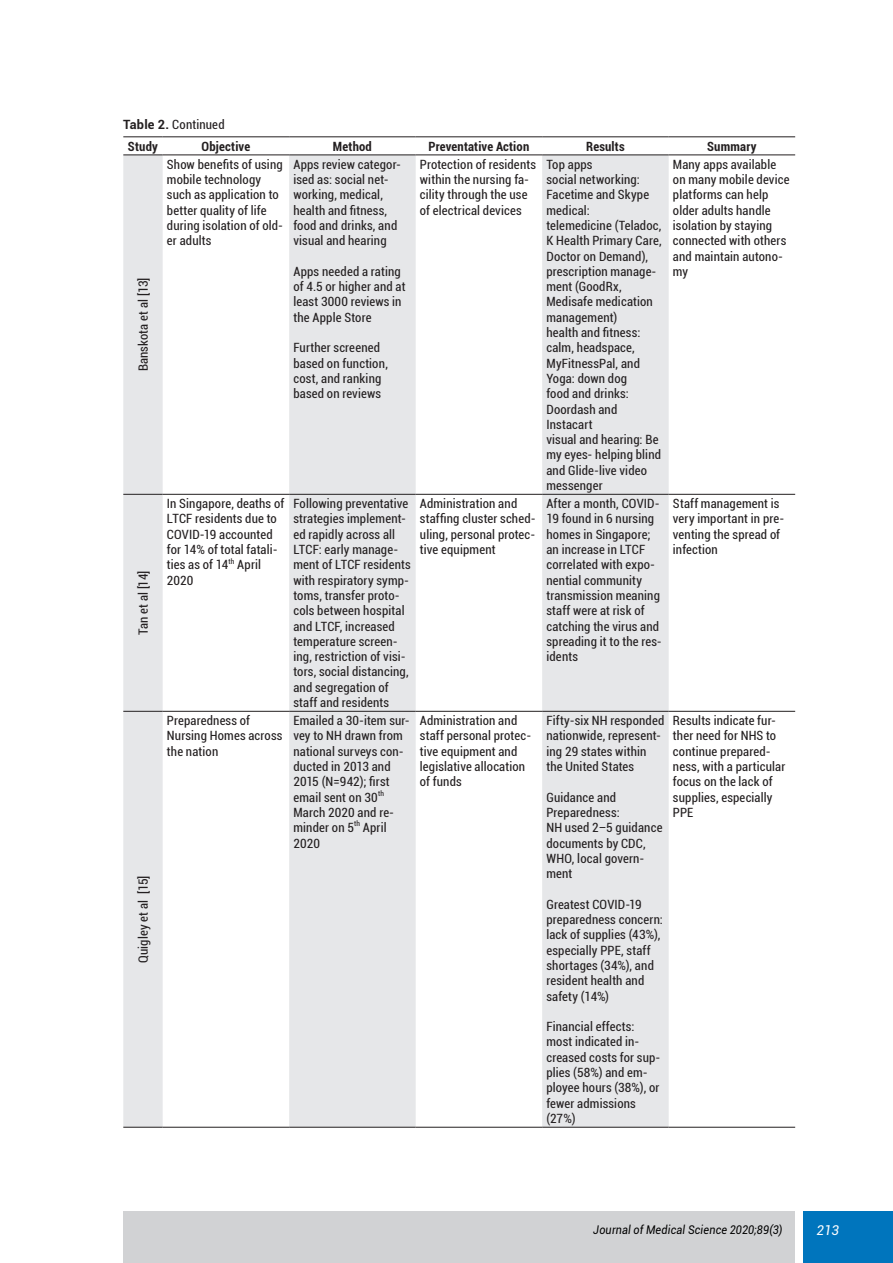
<style>
.page{position:relative;width:893px;height:1263px;background:#fff}
.page>*{position:absolute;margin:0;border:0;box-sizing:border-box;transform-origin:0 0}
.t1{font:italic 13.5px "Roboto";color:#fff}
.t2{font:condensed 12.75px/15.3px "Roboto";letter-spacing:.015em;color:#231f20}
.t3{font:700 condensed 12.75px "Roboto";letter-spacing:.015em;color:#231f20}
.t4{font:italic 12px "Roboto";letter-spacing:.015em;color:#000;scale:.9 1}
.t5{font:condensed 7.35px "Roboto";color:#231f20}
.s1{font-weight:700;font-stretch:normal}
</style>
<div class="page">
<div style="left:804px;top:1212px;width:89px;height:51px;background:#0075bd"></div>
<div style="left:123px;top:1212px;width:672px;height:51px;background:#d1d2d4"></div>
<svg style="left:123px;top:154px;width:672px;height:1px"></svg>
<svg style="left:123px;top:156px;width:546px;height:971px;fill:#e6e7e9"></svg>
<hr style="left:123px;top:155px;width:40px;height:1px;background:#231f20">
<hr style="left:163px;top:155px;width:126px;height:1px;background:#231f20">
<hr style="left:289px;top:155px;width:127px;height:1px;background:#231f20">
<hr style="left:416px;top:155px;width:126px;height:1px;background:#231f20">
<hr style="left:542px;top:155px;width:127px;height:1px;background:#231f20">
<hr style="left:669px;top:155px;width:126px;height:1px;background:#231f20">
<hr style="left:123px;top:494px;width:40px;height:1px;background:#231f20">
<hr style="left:163px;top:494px;width:126px;height:1px;background:#231f20">
<hr style="left:289px;top:494px;width:127px;height:1px;background:#231f20">
<hr style="left:416px;top:494px;width:126px;height:1px;background:#231f20">
<hr style="left:542px;top:494px;width:127px;height:1px;background:#231f20">
<hr style="left:669px;top:494px;width:126px;height:1px;background:#231f20">
<hr style="left:123px;top:711px;width:40px;height:1px;background:#231f20">
<hr style="left:163px;top:711px;width:126px;height:1px;background:#231f20">
<hr style="left:289px;top:711px;width:127px;height:1px;background:#231f20">
<hr style="left:416px;top:711px;width:126px;height:1px;background:#231f20">
<hr style="left:542px;top:711px;width:127px;height:1px;background:#231f20">
<hr style="left:669px;top:711px;width:126px;height:1px;background:#231f20">
<hr style="left:123px;top:137px;width:40px;height:1px;background:#231f20">
<hr style="left:163px;top:137px;width:126px;height:1px;background:#231f20">
<hr style="left:289px;top:137px;width:127px;height:1px;background:#231f20">
<hr style="left:416px;top:137px;width:126px;height:1px;background:#231f20">
<hr style="left:542px;top:137px;width:127px;height:1px;background:#231f20">
<hr style="left:669px;top:137px;width:126px;height:1px;background:#231f20">
<hr style="left:123px;top:1127px;width:40px;height:1px;background:#231f20">
<hr style="left:163px;top:1127px;width:126px;height:1px;background:#231f20">
<hr style="left:289px;top:1127px;width:127px;height:1px;background:#231f20">
<hr style="left:416px;top:1127px;width:126px;height:1px;background:#231f20">
<hr style="left:542px;top:1127px;width:127px;height:1px;background:#231f20">
<hr style="left:669px;top:1127px;width:126px;height:1px;background:#231f20">
<p class="t2" style="left:123px;top:116px;width:103px"><span class="s1">Table 2.</span> Continued</p>
<p class="t3" style="left:128px;top:137px;width:32px">Study</p>
<p class="t3" style="left:202px;top:137px;width:50px">Objective</p>
<p class="t3" style="left:333px;top:137px;width:40px">Method</p>
<p class="t3" style="left:429px;top:137px;width:102px">Preventative Action</p>
<p class="t3" style="left:586px;top:137px;width:40px">Results</p>
<p class="t3" style="left:707px;top:137px;width:51px">Summary</p>
<p class="t2" style="left:135px;top:371px;width:95px;rotate:-90deg">Banskota et al [13]</p>
<p class="t2" style="left:135px;top:635px;width:66px;rotate:-90deg">Tan et al [14]</p>
<p class="t2" style="left:135px;top:963px;width:89px;rotate:-90deg">Quigley et al [15]</p>
<p class="t2" style="left:167px;top:156px;width:118px">Show benefits of using mobile technology such as application to better quality of life during isolation of old&shy;er adults</p>
<p class="t2" style="left:293px;top:156px;width:109px">Apps review categor&shy;ised as: social net&shy;working, medical, health and fitness, food and drinks, and visual and hearing</p>
<p class="t2" style="left:293px;top:263px;width:114px">Apps needed a rating of 4.5 or higher and at least 3000 reviews in the Apple Store</p>
<p class="t2" style="left:293px;top:340px;width:96px">Further screened based on function, cost, and ranking based on reviews</p>
<p class="t2" style="left:420px;top:156px;width:118px">Protection of residents within the nursing fa&shy;cility through the use of electrical devices</p>
<p class="t2" style="left:546px;top:156px;width:117px">Top apps<br>social networking:<br>Facetime and Skype medical:<br>telemedicine (Teladoc,<br>K Health Primary Care,<br>Doctor on Demand), prescription manage&shy;ment (GoodRx,<br>Medisafe medication management)<br>health and fitness: calm, headspace,<br>MyFitnessPal, and<br>Yoga: down dog<br>food and drinks:<br>Doordash and<br>Instacart<br>visual and hearing: Be my eyes- helping blind and Glide-live video messenger</p>
<p class="t2" style="left:673px;top:156px;width:118px">Many apps available on many mobile device platforms can help older adults handle isolation by staying connected with others and maintain autono&shy;my</p>
<p class="t2" style="left:167px;top:495px;width:119px">In Singapore, deaths of<br>LTCF residents due to<br>COVID-19 accounted for 14% of total fatali&shy;ties as of 14</p>
<p class="t5" style="left:228px;top:556px;width:8px">th</p>
<p class="t2" style="left:237px;top:557px;width:25px">April</p>
<p class="t2" style="left:167px;top:572px;width:28px">2020</p>
<p class="t2" style="left:293px;top:495px;width:119px">Following preventative strategies implement&shy;ed rapidly across all<br>LTCF: early manage&shy;ment of LTCF residents with respiratory symp&shy;toms, transfer proto&shy;cols between hospital and LTCF, increased temperature screen&shy;ing, restriction of visi&shy;tors, social distancing, and segregation of staff and residents</p>
<p class="t2" style="left:420px;top:495px;width:117px">Administration and staffing cluster sched&shy;uling, personal protec&shy;tive equipment</p>
<p class="t2" style="left:546px;top:495px;width:117px">After a month, COVID-<br>19 found in 6 nursing homes in Singapore; an increase in LTCF correlated with expo&shy;nential community transmission meaning staff were at risk of catching the virus and spreading it to the res&shy;idents</p>
<p class="t2" style="left:673px;top:495px;width:113px">Staff management is very important in pre&shy;venting the spread of infection</p>
<p class="t2" style="left:167px;top:712px;width:117px">Preparedness of<br>Nursing Homes across the nation</p>
<p class="t2" style="left:293px;top:712px;width:118px">Emailed a 30-item sur&shy;vey to NH drawn from national surveys con&shy;ducted in 2013 and<br>2015 (N=942); first email sent on 30</p>
<p class="t5" style="left:378px;top:788px;width:8px">th</p>
<p class="t2" style="left:293px;top:804px;width:102px">March 2020 and re&shy;minder on 5</p>
<p class="t5" style="left:354px;top:819px;width:8px">th</p>
<p class="t2" style="left:363px;top:820px;width:25px">April</p>
<p class="t2" style="left:293px;top:835px;width:28px">2020</p>
<p class="t2" style="left:420px;top:712px;width:113px">Administration and staff personal protec&shy;tive equipment and legislative allocation of funds</p>
<p class="t2" style="left:546px;top:712px;width:119px">Fifty-six NH responded nationwide, represent&shy;ing 29 states within the United States</p>
<p class="t2" style="left:546px;top:789px;width:118px">Guidance and<br>Preparedness:<br>NH used 2–5 guidance documents by CDC,<br>WHO, local govern&shy;ment</p>
<p class="t2" style="left:546px;top:896px;width:118px">Greatest COVID-19 preparedness concern: lack of supplies (43%), especially PPE, staff shortages (34%), and resident health and safety (14%)</p>
<p class="t2" style="left:546px;top:1018px;width:116px">Financial effects: most indicated in&shy;creased costs for sup&shy;plies (58%) and em&shy;ployee hours (38%), or fewer admissions (27%)</p>
<p class="t2" style="left:673px;top:712px;width:114px">Results indicate fur&shy;ther need for NHS to continue prepared&shy;ness, with a particular focus on the lack of supplies, especially<br>PPE</p>
<p class="t4" style="left:593px;top:1221px;width:212px">Journal of Medical Science 2020;89(3)</p>
<p class="t1" style="left:816px;top:1220px;width:24px">213</p>
</div>
